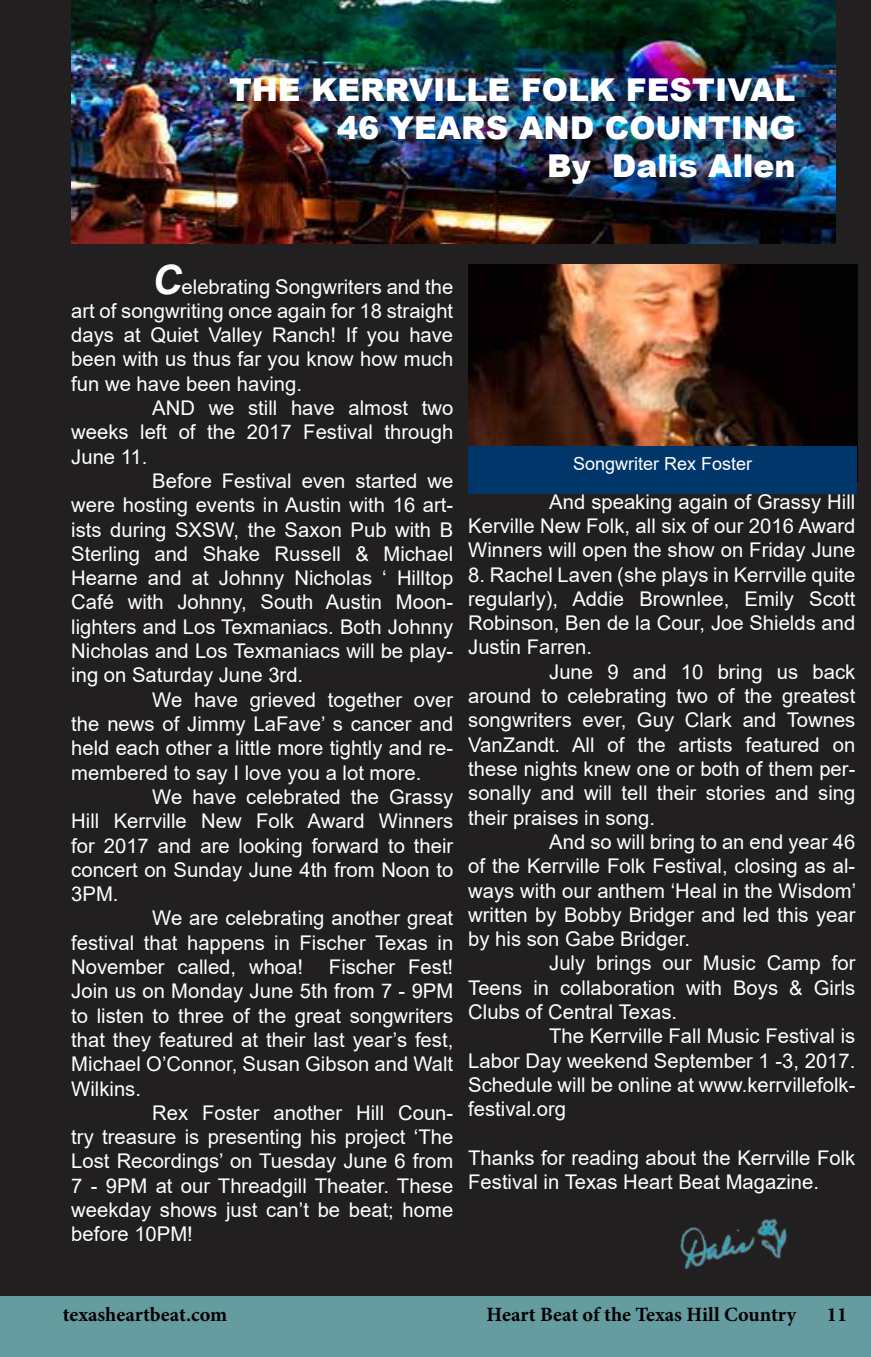
<style>
.page{position:relative;width:871px;height:1357px;background:#fff}
.page>*{position:absolute;margin:0;border:0;box-sizing:border-box;transform-origin:0 0}
.t1{font:900 31.5px/37.8px "Arial";color:#fff;text-align:right}
.t2{font:20.25px/24.3px "Arial";color:#fff;text-align:justify}
.t3{font:700 20.25px "Minion Pro";color:#000}
.t4{font:18px "Arial";color:#fff}
.s1{font-weight:700;font-style:italic;font-size:40.5px}
</style>
<div class="page">
<div style="left:0;top:0;width:871px;height:1296px;background:#221f20"></div>
<div style="left:4px;top:1296px;width:867px;height:61px;background:#659c9f"></div>
<hr style="left:0;top:1296px;width:4px;height:61px;background:#659c9f">
<img style="left:676px;top:1211px;width:119px;height:65px">
<img style="left:71px;top:0;width:764px;height:243px">
<div style="left:233px;top:82px;width:589px;height:130px;background:#000;opacity:.75"></div>
<img style="left:468px;top:264px;width:389px;height:183px">
<div style="left:468px;top:447px;width:389px;height:47px;background:#00366a"></div>
<h1 class="t1" style="left:229px;top:70px;width:568px">THE KERRVILLE FOLK FESTIVAL<br>46 YEARS AND COUNTING<br>By Dalis Allen</h1>
<p class="t2" style="left:71px;top:274px;width:383px;text-indent:81px"><span class="s1">C</span>elebrating Songwriters and the art of songwriting once again for 18 straight days at Quiet Valley Ranch! If you have been with us thus far you know how much fun we have been having.</p>
<p class="t2" style="left:71px;top:396px;width:383px;text-indent:81px">AND we still have almost two weeks left of the 2017 Festival through June 11.</p>
<p class="t2" style="left:71px;top:468px;width:383px;text-indent:81px">Before Festival even started we were hosting events in Austin with 16 art&shy;ists during SXSW, the Saxon Pub with B Sterling and Shake Russell &amp; Michael Hearne and at Johnny Nicholas ‘ Hilltop Café with Johnny, South Austin Moon&shy;lighters and Los Texmaniacs. Both Johnny Nicholas and Los Texmaniacs will be play&shy;ing on Saturday June 3rd.</p>
<p class="t2" style="left:71px;top:687px;width:383px;text-indent:81px">We have grieved together over the news of Jimmy LaFave’ s cancer and held each other a little more tightly and re&shy;membered to say I love you a lot more.</p>
<p class="t2" style="left:71px;top:784px;width:383px;text-indent:81px">We have celebrated the Grassy Hill Kerrville New Folk Award Winners for 2017 and are looking forward to their concert on Sunday June 4th from Noon to 3PM.</p>
<p class="t2" style="left:71px;top:906px;width:383px;text-indent:81px">We are celebrating another great festival that happens in Fischer Texas in November called, whoa!</p>
<p class="t2" style="left:71px;top:954px;width:383px;text-indent:258px">Fischer Fest!<br>Join us on Monday June 5th from 7 - 9PM to listen to three of the great songwriters that they featured at their last year’s fest, Michael O’Connor, Susan Gibson and Walt Wilkins.</p>
<p class="t2" style="left:71px;top:1100px;width:383px;text-indent:81px">Rex Foster another Hill Coun&shy;try treasure is presenting his project ‘The Lost Recordings’ on Tuesday June 6 from 7 - 9PM at our Threadgill Theater. These weekday shows just can’t be beat; home before 10PM!</p>
<p class="t4" style="left:573px;top:451px;width:181px">Songwriter Rex Foster</p>
<p class="t2" style="left:468px;top:489px;width:389px;text-indent:81px">And speaking again of Grassy Hill Kerville New Folk, all six of our 2016 Award Winners will open the show on Friday June</p>
<p class="t2" style="left:468px;top:562px;width:389px">8. Rachel Laven (she plays in Kerrville quite</p>
<p class="t2" style="left:468px;top:586px;width:389px">regularly), Addie Brownlee, Emily Scott</p>
<p class="t2" style="left:468px;top:611px;width:389px">Robinson, Ben de la Cour, Joe Shields and</p>
<p class="t2" style="left:468px;top:635px;width:125px">Justin Farren.</p>
<p class="t2" style="left:549px;top:659px;width:308px">June 9 and 10 bring us back</p>
<p class="t2" style="left:468px;top:684px;width:389px">around to celebrating two of the greatest</p>
<p class="t2" style="left:468px;top:708px;width:389px">songwriters ever, Guy Clark and Townes</p>
<p class="t2" style="left:468px;top:732px;width:389px">VanZandt. All of the artists featured on</p>
<p class="t2" style="left:468px;top:756px;width:389px">these nights knew one or both of them per-</p>
<p class="t2" style="left:468px;top:781px;width:389px">sonally and will tell their stories and sing</p>
<p class="t2" style="left:468px;top:805px;width:188px">their praises in song.</p>
<p class="t2" style="left:549px;top:829px;width:308px">And so will bring to an end year 46</p>
<p class="t2" style="left:468px;top:854px;width:389px">of the Kerrville Folk Festival, closing as al-</p>
<p class="t2" style="left:468px;top:878px;width:389px">ways with our anthem ‘Heal in the Wisdom’</p>
<p class="t2" style="left:468px;top:902px;width:389px">written by Bobby Bridger and led this year</p>
<p class="t2" style="left:468px;top:927px;width:223px">by his son Gabe Bridger.</p>
<p class="t2" style="left:549px;top:951px;width:308px">July brings our Music Camp for</p>
<p class="t2" style="left:468px;top:975px;width:389px">Teens in collaboration with Boys &amp; Girls</p>
<p class="t2" style="left:468px;top:999px;width:210px">Clubs of Central Texas.</p>
<p class="t2" style="left:549px;top:1024px;width:308px">The Kerrville Fall Music Festival is</p>
<p class="t2" style="left:468px;top:1048px;width:389px">Labor Day weekend September 1 -3, 2017.</p>
<p class="t2" style="left:468px;top:1072px;width:389px">Schedule will be online at www.kerrvillefolk-</p>
<p class="t2" style="left:468px;top:1097px;width:99px">festival.org</p>
<p class="t2" style="left:468px;top:1145px;width:389px">Thanks for reading about the Kerrville Folk<br>Festival in Texas Heart Beat Magazine.</p>
<p class="t3" style="left:63px;top:1300px;width:166px">texasheartbeat.com</p>
<p class="t3" style="left:487px;top:1300px;width:311px">Heart Beat of the Texas Hill Country</p>
<p class="t3" style="left:827px;top:1300px;width:22px">11</p>
</div>
